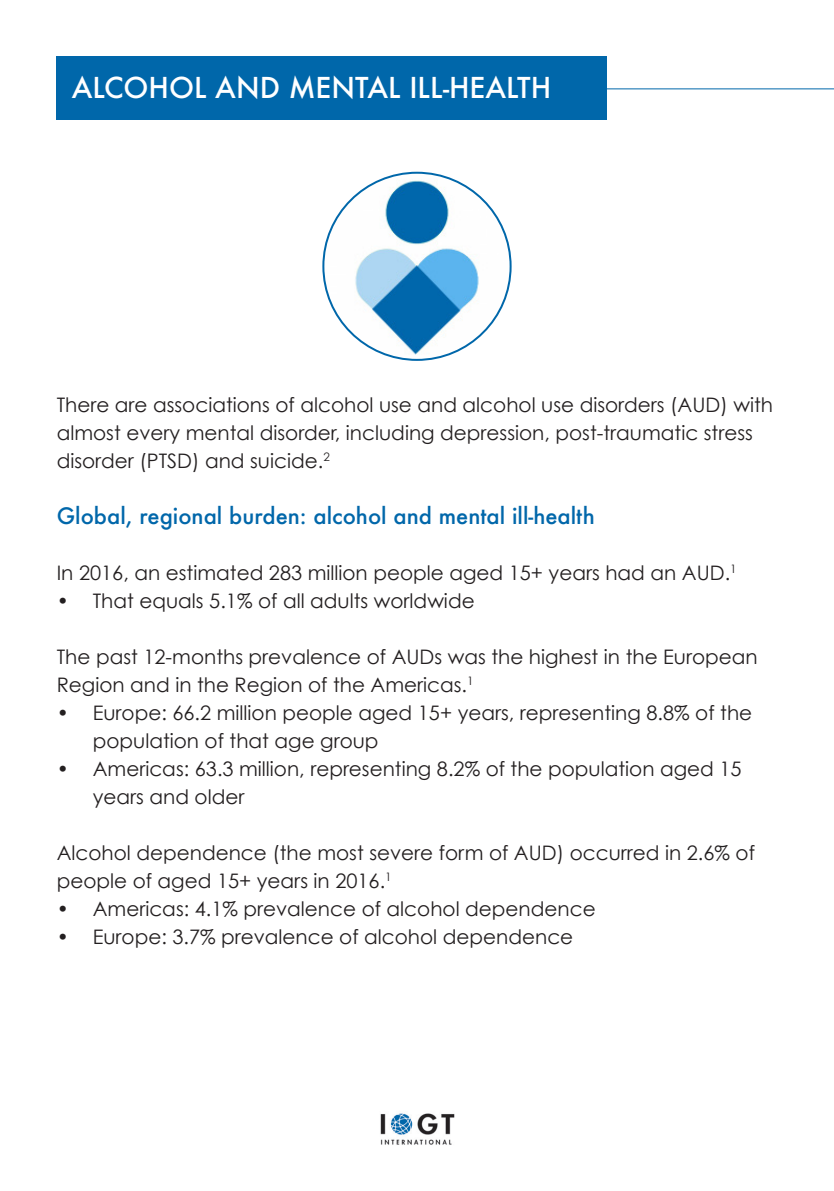
<style>
.page{position:relative;width:834px;height:1191px;background:#fff}
.page>*{position:absolute;margin:0;border:0;box-sizing:border-box;transform-origin:0 0}
.t1{font:500 28px "Futura";color:#fff}
.t2{font:500 22px "Futura";color:#0067aa}
.t3{font:20px/28px "Century Gothic";color:#231f20}
</style>
<div class="page">
<hr style="left:557px;top:88px;width:276px;height:1px;background:#0067aa">
<div style="left:57px;top:57px;width:550px;height:63px;background:#0067aa"></div>
<img style="left:323px;top:173px;width:187px;height:187px;border-radius:94px">
<img style="left:380px;top:1113px;width:74px;height:32px">
<p class="t1" style="left:72px;top:68px;width:481px">ALCOHOL AND MENTAL ILL-HEALTH</p>
<p class="t3" style="left:57px;top:390px;width:717px">There are associations of alcohol use and alcohol use disorders (AUD) with almost every mental disorder, including depression, post-traumatic stress disorder (PTSD) and suicide.<sup>2</sup></p>
<p class="t2" style="left:57px;top:500px;width:539px">Global, regional burden: alcohol and mental ill-health</p>
<p class="t3" style="left:57px;top:558px;width:681px">In 2016, an estimated 283 million people aged 15+ years had an AUD.<sup>1</sup></p>
<p class="t3" style="left:57px;top:586px;width:419px">• That equals 5.1% of all adults worldwide</p>
<p class="t3" style="left:57px;top:642px;width:702px">The past 12-months prevalence of AUDs was the highest in the European<br>Region and in the Region of the Americas.<sup>1</sup></p>
<p class="t3" style="left:93px;top:698px;width:660px;text-indent:-36px">• Europe: 66.2 million people aged 15+ years, representing 8.8% of the population of that age group</p>
<p class="t3" style="left:93px;top:754px;width:650px;text-indent:-36px">• Americas: 63.3 million, representing 8.2% of the population aged 15 years and older</p>
<p class="t3" style="left:57px;top:838px;width:699px">Alcohol dependence (the most severe form of AUD) occurred in 2.6% of people of aged 15+ years in 2016.<sup>1</sup></p>
<p class="t3" style="left:57px;top:894px;width:540px">• Americas: 4.1% prevalence of alcohol dependence</p>
<p class="t3" style="left:57px;top:922px;width:518px">• Europe: 3.7% prevalence of alcohol dependence</p>
</div>
